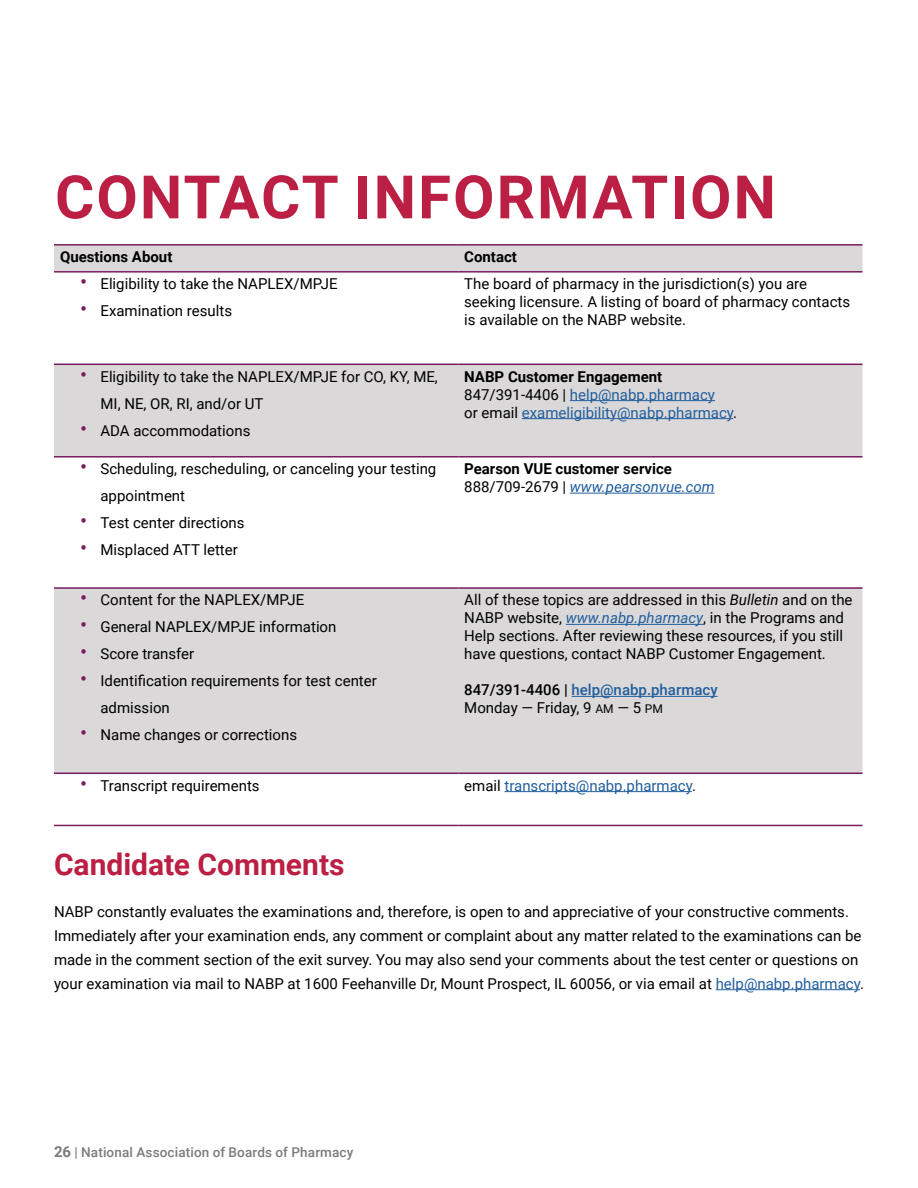
<style>
.page{position:relative;width:918px;height:1188px;background:#fff}
.page>*{position:absolute;margin:0;border:0;box-sizing:border-box;transform-origin:0 0}
.t1{font:700 60px "Roboto";letter-spacing:.035em;color:#bb1f43}
.t2{font:700 30px "Roboto";color:#bb1f43}
.t3{font:15px/18px "Roboto";color:#000}
.t4{font:15px/18px "Roboto";color:#215e9e}
.t5{font:700 15px/18px "Roboto";color:#000}
.t6{font:500 15px/18px "Roboto";color:#215e9e}
.t7{font:500 13.5px "Roboto";letter-spacing:.01em;color:#7c7c7d}
.s1{font-size:21px;color:#791c5d}
.s2{font-weight:700;color:#000}
.s3{color:#000}
.s4{font-weight:400}
.s5{font-weight:400;font-style:italic;color:#215e9e}
.s6{font-style:italic}
.s7{font-style:italic;color:#215e9e}
.s8{font-weight:400;color:#000}
.s9{font-weight:400;font-size:12px;color:#000}
.s10{color:#215e9e}
.s11{font-weight:700;font-size:15px}
</style>
<div class="page">
<svg style="left:54px;top:246px;width:808px;height:527px;fill:#dad8d8"></svg>
<hr style="left:54px;top:244px;width:404px;height:2px;background:#791c5d">
<hr style="left:458px;top:244px;width:404px;height:2px;background:#791c5d">
<hr style="left:54px;top:271px;width:404px;height:2px;background:#791c5d">
<hr style="left:458px;top:271px;width:404px;height:2px;background:#791c5d">
<hr style="left:54px;top:364px;width:404px;height:1px;background:#791c5d">
<hr style="left:458px;top:364px;width:404px;height:1px;background:#791c5d">
<hr style="left:54px;top:456px;width:404px;height:2px;background:#791c5d">
<hr style="left:458px;top:456px;width:404px;height:2px;background:#791c5d">
<hr style="left:54px;top:587px;width:404px;height:2px;background:#791c5d">
<hr style="left:458px;top:587px;width:404px;height:2px;background:#791c5d">
<hr style="left:54px;top:773px;width:404px;height:1px;background:#791c5d">
<hr style="left:458px;top:773px;width:404px;height:1px;background:#791c5d">
<hr style="left:54px;top:825px;width:404px;height:1px;background:#791c5d">
<hr style="left:458px;top:825px;width:404px;height:1px;background:#791c5d">
<hr style="left:570px;top:400px;width:145px;height:1px;background:#215e9e">
<hr style="left:522px;top:418px;width:211px;height:1px;background:#215e9e">
<hr style="left:570px;top:493px;width:145px;height:1px;background:#215e9e">
<hr style="left:566px;top:624px;width:137px;height:1px;background:#215e9e">
<hr style="left:572px;top:696px;width:146px;height:1px;background:#215e9e">
<hr style="left:504px;top:791px;width:188px;height:1px;background:#215e9e">
<hr style="left:716px;top:989px;width:144px;height:1px;background:#215e9e">
<h1 class="t1" style="left:55px;top:155px;width:722px">CONTACT INFORMATION</h1>
<p class="t5" style="left:60px;top:247px;width:114px">Questions About</p>
<p class="t5" style="left:464px;top:247px;width:54px">Contact</p>
<p class="t3" style="left:80px;top:274px;width:259px"><span class="s1">•</span> Eligibility to take the NAPLEX/MPJE</p>
<p class="t3" style="left:80px;top:301px;width:153px"><span class="s1">•</span> Examination results</p>
<p class="t3" style="left:464px;top:274px;width:387px">The board of pharmacy in the jurisdiction(s) you are seeking licensure. A listing of board of pharmacy contacts is available on the NABP website.</p>
<p class="t3" style="left:100px;top:362px;width:339px;line-height:27px;text-indent:-20px"><span class="s1">•</span> Eligibility to take the NAPLEX/MPJE for CO, KY, ME,<br>MI, NE, OR, RI, and/or UT</p>
<p class="t3" style="left:80px;top:421px;width:172px"><span class="s1">•</span> ADA accommodations</p>
<p class="t3" style="left:100px;top:455px;width:337px;line-height:27px;text-indent:-20px"><span class="s1">•</span> Scheduling, rescheduling, or canceling your testing appointment</p>
<p class="t3" style="left:80px;top:513px;width:166px"><span class="s1">•</span> Test center directions</p>
<p class="t3" style="left:80px;top:540px;width:159px"><span class="s1">•</span> Misplaced ATT letter</p>
<p class="t3" style="left:80px;top:590px;width:226px"><span class="s1">•</span> Content for the NAPLEX/MPJE</p>
<p class="t3" style="left:80px;top:617px;width:258px"><span class="s1">•</span> General NAPLEX/MPJE information</p>
<p class="t3" style="left:80px;top:644px;width:116px"><span class="s1">•</span> Score transfer</p>
<p class="t3" style="left:100px;top:667px;width:278px;line-height:27px;text-indent:-20px"><span class="s1">•</span> Identification requirements for test center admission</p>
<p class="t3" style="left:80px;top:725px;width:218px"><span class="s1">•</span> Name changes or corrections</p>
<p class="t4" style="left:464px;top:367px;width:274px"><span class="s2">NABP Customer Engagement<br></span><span class="s3">847/391-4406 |</span> help@nabp.pharmacy<br><span class="s3">or email</span> exameligibility@nabp.pharmacy<span class="s3">.</span></p>
<p class="t5" style="left:464px;top:459px;width:252px">Pearson VUE customer service<br><span class="s4">888/709-2679 |</span> <span class="s5">www.pearsonvue.com</span></p>
<p class="t3" style="left:464px;top:590px;width:390px">All of these topics are addressed in this <span class="s6">Bulletin</span> and on the NABP website, <span class="s7">www.nabp.pharmacy</span>, in the Programs and Help sections. After reviewing these resources, if you still have questions, contact NABP Customer Engagement.</p>
<p class="t6" style="left:464px;top:680px;width:255px"><span class="s3">847/391-4406 |</span> help@nabp.pharmacy<br><span class="s8">Monday — Friday, 9</span> <span class="s9">AM</span> <span class="s8">— 5</span> <span class="s9">PM</span></p>
<p class="t3" style="left:80px;top:776px;width:181px"><span class="s1">•</span> Transcript requirements</p>
<p class="t4" style="left:464px;top:776px;width:233px"><span class="s3">email</span> transcripts@nabp.pharmacy<span class="s3">.</span></p>
<h2 class="t2" style="left:54px;top:843px;width:292px">Candidate Comments</h2>
<p class="t3" style="left:54px;top:899px;width:811px;line-height:24px">NABP constantly evaluates the examinations and, therefore, is open to and appreciative of your constructive comments.<br>Immediately after your examination ends, any comment or complaint about any matter related to the examinations can be made in the comment section of the exit survey. You may also send your comments about the test center or questions on your examination via mail to NABP at 1600 Feehanville Dr, Mount Prospect, IL 60056, or via email at <span class="s10">help@nabp.pharmacy</span>.</p>
<p class="t7" style="left:54px;top:1143px;width:301px"><span class="s11">26</span> | National Association of Boards of Pharmacy</p>
</div>
